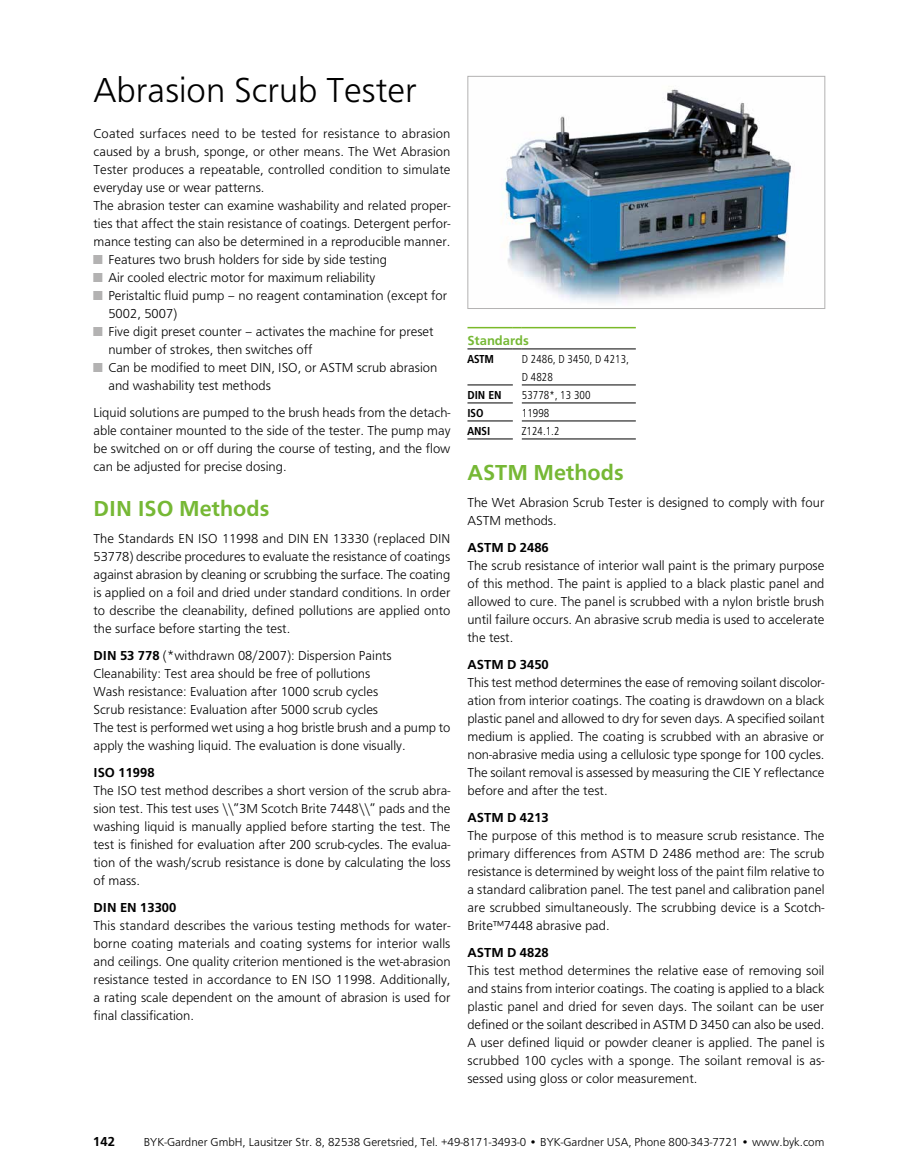
<style>
.page{position:relative;width:918px;height:1175px;background:#fff}
.page>*{position:absolute;margin:0;border:0;box-sizing:border-box;transform-origin:0 0}
.t1{font:300 36px "Dung Global";color:#000}
.t2{font:500 22.5px "Dung Global";color:#76b835}
.t3{font:300 13.5px/18px "Dung Global";color:#000;text-align:justify}
.t4{font:500 13.5px "Dung Global";color:#000}
.t5{font:500 13.5px "Dung Global";color:#76b835}
.t6{font:300 12px "Dung Global";color:#000}
.t7{font:300 condensed 12px/18px "Dung Global";color:#000}
.t8{font:500 condensed 12px "Dung Global";color:#000}
.s1{color:#b3b2b2}
.s2{font-weight:500}
</style>
<div class="page">
<hr style="left:467px;top:384px;width:46px;height:1px;background:#000">
<hr style="left:522px;top:384px;width:114px;height:1px;background:#000">
<hr style="left:467px;top:402px;width:46px;height:1px;background:#000">
<hr style="left:522px;top:402px;width:114px;height:1px;background:#000">
<hr style="left:467px;top:327px;width:46px;height:1px;background:#7ab929">
<hr style="left:522px;top:327px;width:114px;height:1px;background:#7ab929">
<hr style="left:467px;top:348px;width:46px;height:1px;background:#000">
<hr style="left:522px;top:348px;width:114px;height:1px;background:#000">
<hr style="left:467px;top:420px;width:46px;height:1px;background:#000">
<hr style="left:467px;top:438px;width:46px;height:1px;background:#000">
<hr style="left:522px;top:420px;width:114px;height:1px;background:#000">
<hr style="left:522px;top:438px;width:114px;height:1px;background:#000">
<img style="left:503px;top:86px;width:288px;height:217px">
<div style="left:467px;top:76px;width:358px;height:233px;border:1px solid #b3b2b2"></div>
<h1 class="t1" style="left:94px;top:65px;width:325px">Abrasion Scrub Tester</h1>
<p class="t3" style="left:94px;top:125px;width:359px;text-align:left">Coated surfaces need to be tested for resistance to abrasion caused by a brush, sponge, or other means. The Wet Abrasion Tester produces a repeatable, controlled condition to simulate everyday use or wear patterns.<br>The abrasion tester can examine washability and related proper&shy;ties that affect the stain resistance of coatings. Detergent perfor&shy;mance testing can also be determined in a reproducible manner.</p>
<p class="t3" style="left:94px;top:251px;width:295px"><span class="s1">■</span> Features two brush holders for side by side testing</p>
<p class="t3" style="left:94px;top:269px;width:283px"><span class="s1">■</span> Air cooled electric motor for maximum reliability</p>
<p class="t3" style="left:108px;top:287px;width:340px;text-indent:-15px"><span class="s1">■</span> Peristaltic fluid pump – no reagent contamination (except for<br>5002, 5007)</p>
<p class="t3" style="left:108px;top:323px;width:327px;text-indent:-15px"><span class="s1">■</span> Five digit preset counter – activates the machine for preset number of strokes, then switches off</p>
<p class="t3" style="left:108px;top:359px;width:330px;text-indent:-15px"><span class="s1">■</span> Can be modified to meet DIN, ISO, or ASTM scrub abrasion and washability test methods</p>
<p class="t3" style="left:94px;top:404px;width:359px">Liquid solutions are pumped to the brush heads from the detach&shy;able container mounted to the side of the tester. The pump may be switched on or off during the course of testing, and the flow can be adjusted for precise dosing.</p>
<h2 class="t2" style="left:94px;top:492px;width:177px">DIN ISO Methods</h2>
<p class="t3" style="left:94px;top:530px;width:359px">The Standards EN ISO 11998 and DIN EN 13330 (replaced DIN 53778) describe procedures to evaluate the resistance of coatings against abrasion by cleaning or scrubbing the surface. The coating is applied on a foil and dried under standard conditions. In order to describe the cleanability, defined pollutions are applied onto the surface before starting the test.</p>
<p class="t3" style="left:94px;top:647px;width:358px;text-align:left"><span class="s2">DIN 53 778</span> (*withdrawn 08/2007): Dispersion Paints Cleanability: Test area should be free of pollutions<br>Wash resistance: Evaluation after 1000 scrub cycles<br>Scrub resistance: Evaluation after 5000 scrub cycles<br>The test is performed wet using a hog bristle brush and a pump to apply the washing liquid. The evaluation is done visually.</p>
<p class="t4" style="left:94px;top:762px;width:63px">ISO 11998</p>
<p class="t3" style="left:94px;top:782px;width:359px">The ISO test method describes a short version of the scrub abra&shy;sion test. This test uses \\”3M Scotch Brite 7448\\” pads and the washing liquid is manually applied before starting the test. The test is finished for evaluation after 200 scrub-cycles. The evalua&shy;tion of the wash/scrub resistance is done by calculating the loss of mass.</p>
<p class="t4" style="left:94px;top:897px;width:84px">DIN EN 13300</p>
<p class="t3" style="left:94px;top:917px;width:359px">This standard describes the various testing methods for water&shy;borne coating materials and coating systems for interior walls and ceilings. One quality criterion mentioned is the wet-abrasion resistance tested in accordance to EN ISO 11998. Additionally, a rating scale dependent on the amount of abrasion is used for final classification.</p>
<p class="t5" style="left:467px;top:331px;width:63px">Standards</p>
<p class="t8" style="left:467px;top:350px;width:28px">ASTM</p>
<p class="t7" style="left:522px;top:351px;width:109px">D 2486, D 3450, D 4213,<br>D 4828</p>
<p class="t8" style="left:467px;top:386px;width:36px">DIN EN</p>
<p class="t7" style="left:522px;top:387px;width:70px">53778*, 13 300</p>
<p class="t8" style="left:467px;top:404px;width:18px">ISO</p>
<p class="t7" style="left:522px;top:405px;width:29px">11998</p>
<p class="t8" style="left:467px;top:422px;width:24px">ANSI</p>
<p class="t7" style="left:522px;top:423px;width:39px">Z124.1.2</p>
<h2 class="t2" style="left:467px;top:456px;width:158px">ASTM Methods</h2>
<p class="t3" style="left:467px;top:494px;width:359px">The Wet Abrasion Scrub Tester is designed to comply with four<br>ASTM methods.</p>
<p class="t4" style="left:467px;top:538px;width:83px">ASTM D 2486</p>
<p class="t3" style="left:467px;top:557px;width:359px">The scrub resistance of interior wall paint is the primary purpose of this method. The paint is applied to a black plastic panel and allowed to cure. The panel is scrubbed with a nylon bristle brush until failure occurs. An abrasive scrub media is used to accelerate the test.</p>
<p class="t4" style="left:467px;top:655px;width:83px">ASTM D 3450</p>
<p class="t3" style="left:467px;top:674px;width:359px">This test method determines the ease of removing soilant discolor&shy;ation from interior coatings. The coating is drawdown on a black plastic panel and allowed to dry for seven days. A specified soilant medium is applied. The coating is scrubbed with an abrasive or non-abrasive media using a cellulosic type sponge for 100 cycles.<br>The soilant removal is assessed by measuring the CIE Y reflectance before and after the test.</p>
<p class="t4" style="left:467px;top:807px;width:83px">ASTM D 4213</p>
<p class="t3" style="left:467px;top:827px;width:359px">The purpose of this method is to measure scrub resistance. The primary differences from ASTM D 2486 method are: The scrub resistance is determined by weight loss of the paint film relative to a standard calibration panel. The test panel and calibration panel are scrubbed simultaneously. The scrubbing device is a Scotch-Brite™7448 abrasive pad.</p>
<p class="t4" style="left:467px;top:942px;width:83px">ASTM D 4828</p>
<p class="t3" style="left:467px;top:962px;width:359px">This test method determines the relative ease of removing soil and stains from interior coatings. The coating is applied to a black plastic panel and dried for seven days. The soilant can be user defined or the soilant described in ASTM D 3450 can also be used.<br>A user defined liquid or powder cleaner is applied. The panel is scrubbed 100 cycles with a sponge. The soilant removal is as&shy;sessed using gloss or color measurement.</p>
<p class="t4" style="left:93px;top:1132px;width:23px">142</p>
<p class="t6" style="left:144px;top:1133px;width:682px">BYK-Gardner GmbH, Lausitzer Str. 8, 82538 Geretsried, Tel. +49-8171-3493-0 • BYK-Gardner USA, Phone 800-343-7721 • www.byk.com</p>
</div>
